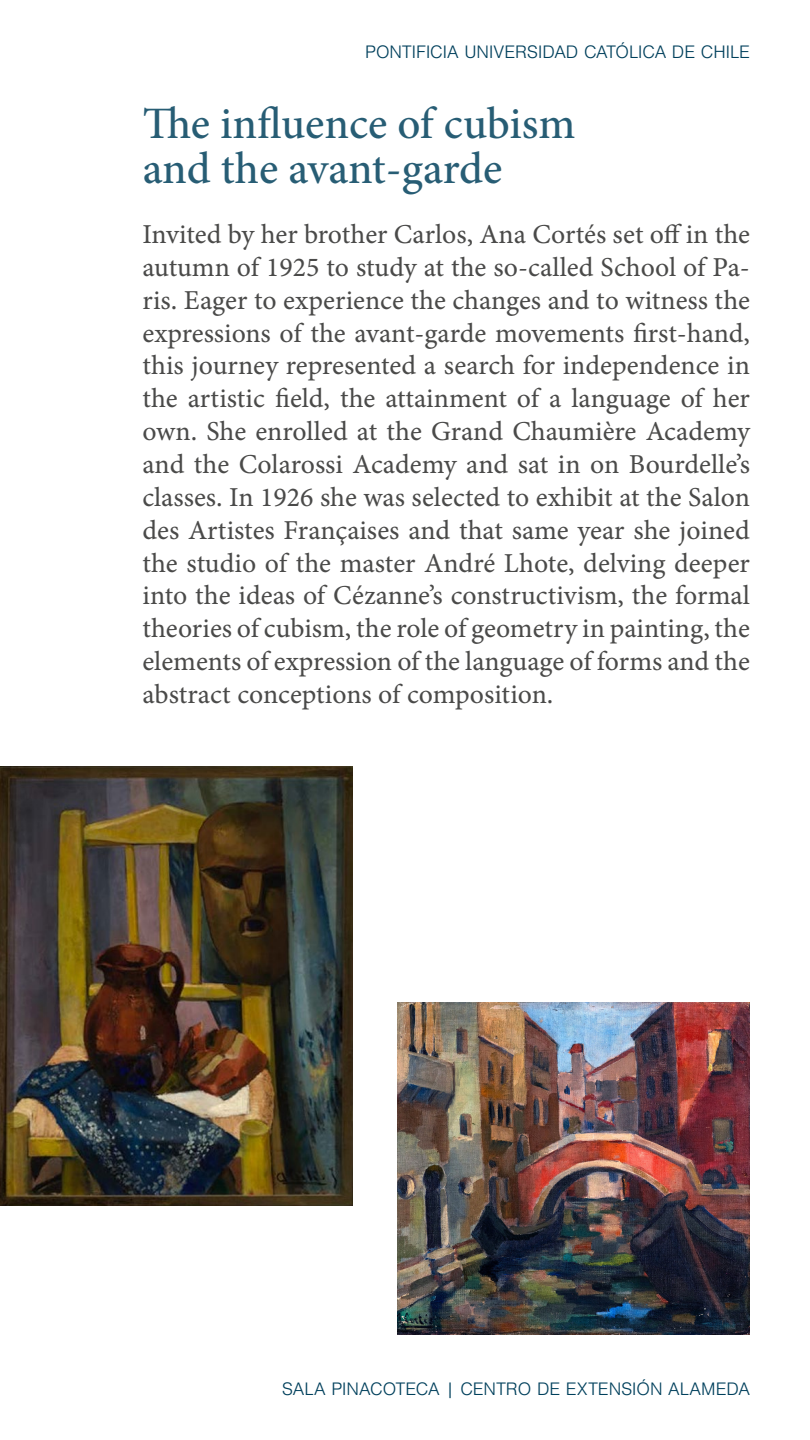
<style>
.page{position:relative;width:810px;height:1440px;background:#fff}
.page>*{position:absolute;margin:0;border:0;box-sizing:border-box;transform-origin:0 0}
.t1{font:500 45px/45px "Minion Pro";letter-spacing:-.005em;color:#00405c}
.t2{font:27.38px/32.8px "Minion Pro Capt";letter-spacing:-.005em;color:#4a4a49;text-align:justify}
.t3{font:300 18.75px "Nimbus San";color:#00405c}
</style>
<div class="page">
<img style="left:0;top:767px;width:353px;height:438px">
<img style="left:398px;top:1002px;width:352px;height:333px">
<p class="t3" style="left:365px;top:42px;width:386px">PONTIFICIA UNIVERSIDAD CATÓLICA DE CHILE</p>
<h1 class="t1" style="left:142px;top:101px;width:434px">The influence of cubism and the avant-garde</h1>
<p class="t2" style="left:142px;top:218px;width:609px">Invited by her brother Carlos, Ana Cortés set off in the autumn of 1925 to study at the so-called School of Pa&shy;ris. Eager to experience the changes and to witness the expressions of the avant-garde movements first-hand, this journey represented a search for independence in the artistic field, the attainment of a language of her own. She enrolled at the Grand Chaumière Academy and the Colarossi Academy and sat in on Bourdelle’s classes. In 1926 she was selected to exhibit at the Salon des Artistes Françaises and that same year she joined the studio of the master André Lhote, delving deeper into the ideas of Cézanne’s constructivism, the formal theories of cubism, the role of geometry in painting, the elements of expression of the language of forms and the abstract conceptions of composition.</p>
<p class="t3" style="left:282px;top:1379px;width:469px">SALA PINACOTECA | CENTRO DE EXTENSIÓN ALAMEDA</p>
</div>
